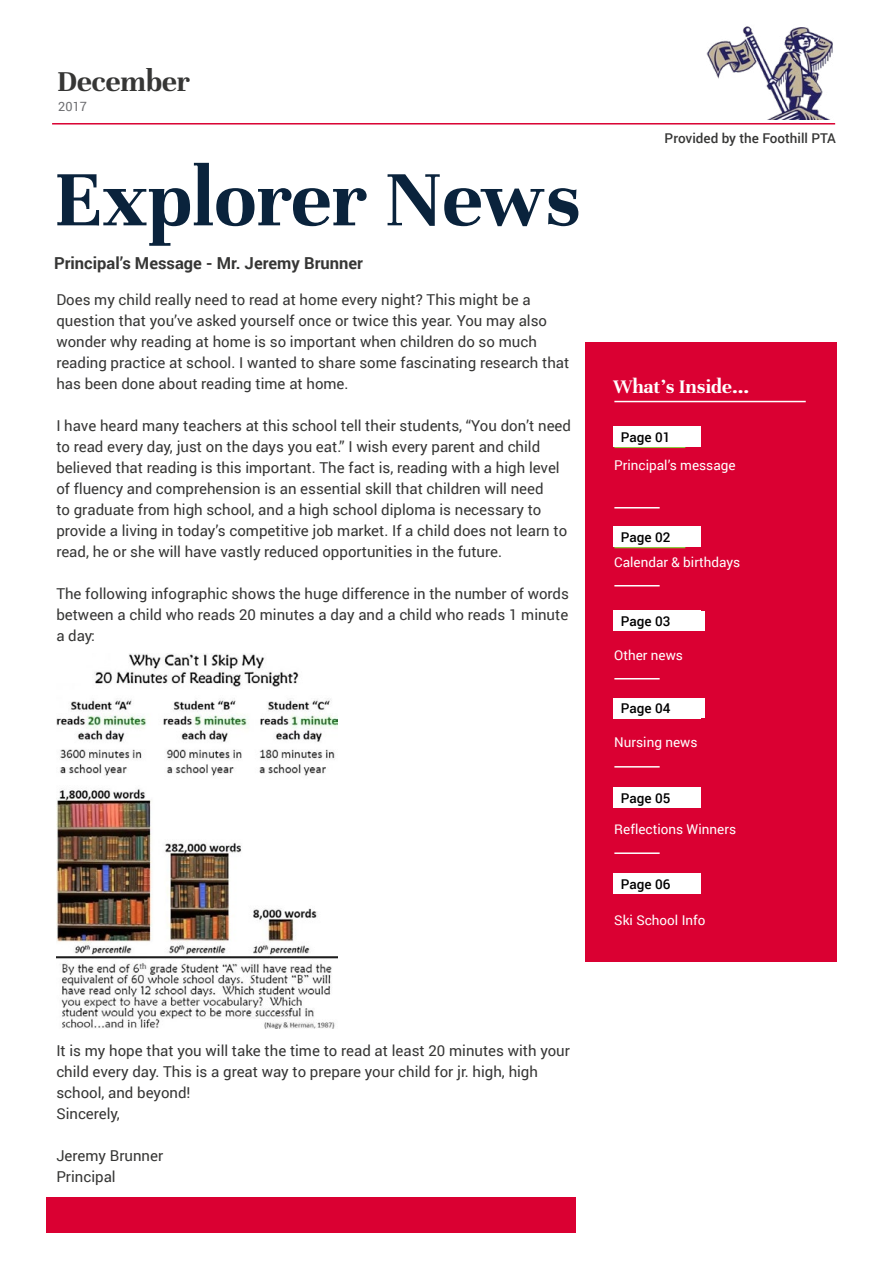
<style>
.page{position:relative;width:893px;height:1263px;background:#fff}
.page>*{position:absolute;margin:0;border:0;box-sizing:border-box;transform-origin:0 0}
.t1{font:700 85.5px "Unna";color:#0a233c}
.t2{font:700 31.5px "Unna";color:#363635}
.t3{font:700 21px "Unna";color:#fff}
.t4{font:700 16.5px "Roboto";color:#363635}
.t5{font:15px/21px "Roboto";color:#363635}
.t6{font:13.5px "Roboto";color:#fff}
.t7{font:500 13.5px "Roboto";color:#000}
.t8{font:500 13.5px "Roboto";color:#363635}
.t9{font:12.75px "Roboto";color:#6d6e71}
</style>
<div class="page">
<div style="left:585px;top:342px;width:252px;height:620px;background:#da0032"></div>
<div style="left:46px;top:1197px;width:529px;height:36px;background:#da0032"></div>
<hr style="left:52px;top:123px;width:783px;height:2px;background:#da0032">
<hr style="left:614px;top:401px;width:192px;height:1px;background:#fff">
<hr style="left:614px;top:507px;width:46px;height:1px;background:#fff">
<hr style="left:614px;top:447px;width:71px;height:1px;background:#8dc63f">
<div style="left:613px;top:426px;width:88px;height:21px;background:#fff"></div>
<hr style="left:614px;top:585px;width:46px;height:1px;background:#fff">
<hr style="left:614px;top:678px;width:46px;height:1px;background:#fff">
<hr style="left:614px;top:547px;width:71px;height:1px;background:#8dc63f">
<div style="left:613px;top:526px;width:88px;height:21px;background:#fff"></div>
<div style="left:613px;top:610px;width:88px;height:21px;background:#fff"></div>
<div style="left:621px;top:611px;width:84px;height:20px;background:#fff"></div>
<hr style="left:614px;top:766px;width:46px;height:1px;background:#fff">
<hr style="left:614px;top:852px;width:46px;height:2px;background:#fff">
<div style="left:613px;top:698px;width:88px;height:20px;background:#fff"></div>
<div style="left:621px;top:699px;width:84px;height:19px;background:#fff"></div>
<div style="left:613px;top:787px;width:88px;height:21px;background:#fff"></div>
<div style="left:613px;top:873px;width:88px;height:21px;background:#fff"></div>
<img style="left:707px;top:26px;width:126px;height:93px">
<img style="left:56px;top:653px;width:281px;height:375px">
<h2 class="t2" style="left:57px;top:63px;width:134px">December</h2>
<p class="t9" style="left:58px;top:97px;width:30px">2017</p>
<h1 class="t1" style="left:54px;top:150px;width:528px">Explorer News</h1>
<p class="t4" style="left:54px;top:251px;width:310px">Principal’s Message - Mr. Jeremy Brunner</p>
<p class="t5" style="left:56px;top:288px;width:514px">Does my child really need to read at home every night? This might be a question that you’ve asked yourself once or twice this year. You may also wonder why reading at home is so important when children do so much reading practice at school. I wanted to share some fascinating research that has been done about reading time at home.</p>
<p class="t5" style="left:56px;top:414px;width:516px">I have heard many teachers at this school tell their students, “You don’t need to read every day, just on the days you eat.” I wish every parent and child believed that reading is this important. The fact is, reading with a high level of fluency and comprehension is an essential skill that children will need<br>to graduate from high school, and a high school diploma is necessary to provide a living in today’s competitive job market. If a child does not learn to read, he or she will have vastly reduced opportunities in the future.</p>
<p class="t5" style="left:56px;top:582px;width:514px;text-align:justify">The following infographic shows the huge difference in the number of words between a child who reads 20 minutes a day and a child who reads 1 minute a day:</p>
<p class="t8" style="left:665px;top:129px;width:173px">Provided by the Foothill PTA</p>
<h3 class="t3" style="left:613px;top:375px;width:137px">What’s Inside...</h3>
<p class="t7" style="left:621px;top:427px;width:51px">Page 01</p>
<p class="t6" style="left:614px;top:456px;width:123px">Principal’s message</p>
<p class="t7" style="left:621px;top:527px;width:51px">Page 02</p>
<p class="t6" style="left:614px;top:553px;width:128px">Calendar &amp; birthdays</p>
<p class="t7" style="left:621px;top:611px;width:51px">Page 03</p>
<p class="t6" style="left:614px;top:646px;width:70px">Other news</p>
<p class="t7" style="left:621px;top:699px;width:51px">Page 04</p>
<p class="t6" style="left:614px;top:733px;width:85px">Nursing news</p>
<p class="t7" style="left:621px;top:788px;width:51px">Page 05</p>
<p class="t6" style="left:614px;top:820px;width:123px">Reflections Winners</p>
<p class="t7" style="left:621px;top:874px;width:51px">Page 06</p>
<p class="t6" style="left:614px;top:910px;width:93px">Ski School Info</p>
<p class="t5" style="left:56px;top:1040px;width:515px">It is my hope that you will take the time to read at least 20 minutes with your child every day. This is a great way to prepare your child for jr. high, high school, and beyond!<br>Sincerely,</p>
<p class="t5" style="left:56px;top:1145px;width:108px">Jeremy Brunner<br>Principal</p>
</div>
